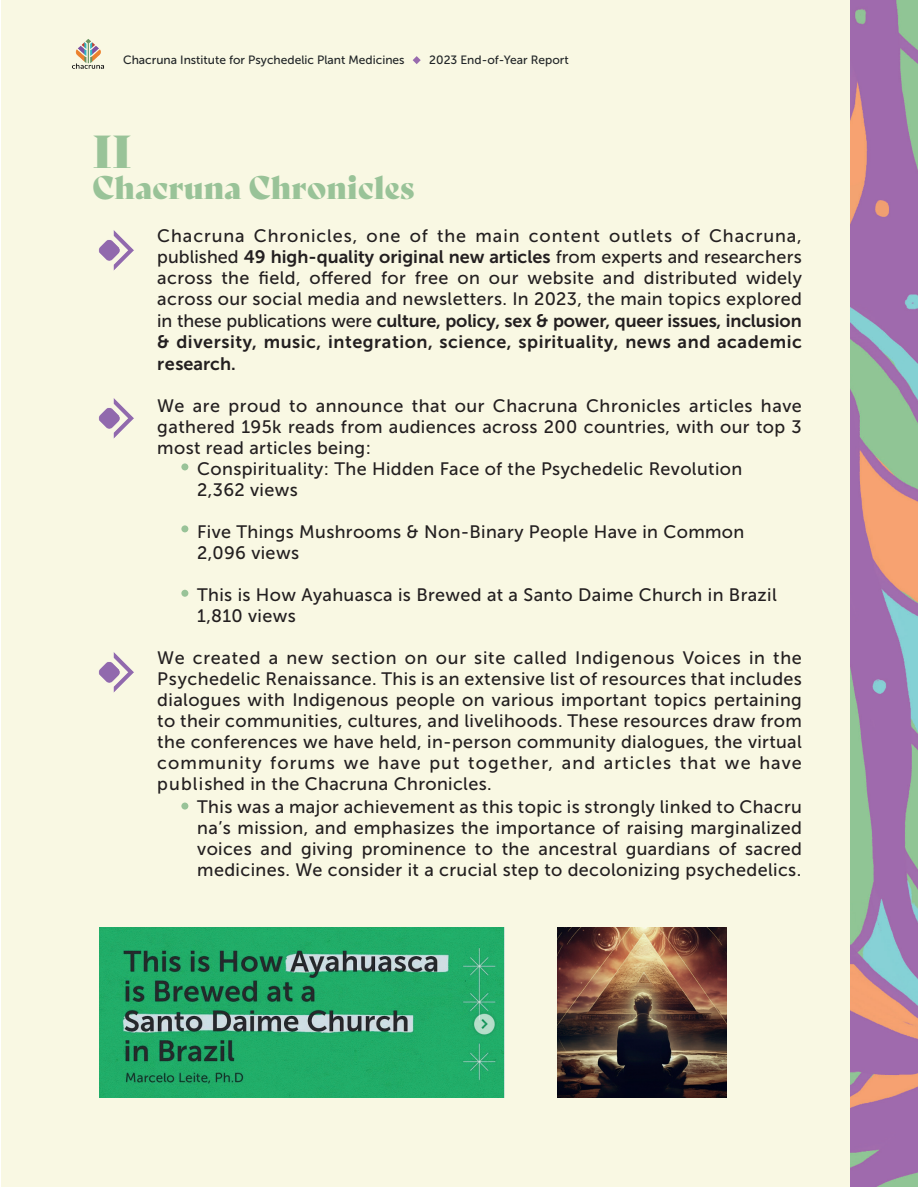
<style>
.page{position:relative;width:918px;height:1188px;background:#fff}
.page>*{position:absolute;margin:0;border:0;box-sizing:border-box;transform-origin:0 0}
.t1{font:45px "Bely Display";color:#99c398}
.t2{font:31.5px "Bely Display";color:#99c398}
.t3{font:18px/21px "Museo Sans 500";letter-spacing:.02em;color:#231f20;text-align:justify}
.t4{font:18px/21.6px "Museo Sans 700";letter-spacing:.03em;color:#231f20;text-align:justify}
.t5{font:12px "Museo Sans 500";color:#212527}
.s1{font-family:"Museo Sans 700"}
.s2{font-family:"Museo Sans 500"}
</style>
<div class="page">
<div style="left:1px;top:0;width:917px;height:1186px;background:#f9f8e3"></div>
<img style="left:850px;top:0;width:68px;height:1187px">
<svg style="left:413px;top:56px;width:8px;height:8px"></svg>
<img style="left:72px;top:39px;width:32px;height:30px">
<img style="left:98px;top:230px;width:36px;height:41px">
<img style="left:98px;top:398px;width:36px;height:41px">
<img style="left:98px;top:652px;width:36px;height:41px">
<div style="left:181px;top:463px;width:7px;height:7px;background:#99c398;border-radius:50%"></div>
<div style="left:181px;top:525px;width:7px;height:7px;background:#99c398;border-radius:50%"></div>
<div style="left:181px;top:590px;width:7px;height:7px;background:#99c398;border-radius:50%"></div>
<div style="left:181px;top:803px;width:7px;height:7px;background:#99c398;border-radius:50%"></div>
<img style="left:99px;top:928px;width:406px;height:169px">
<img style="left:557px;top:928px;width:169px;height:169px">
<p class="t5" style="left:123px;top:53px;width:283px">Chacruna Institute for Psychedelic Plant Medicines</p>
<p class="t5" style="left:429px;top:53px;width:141px">2023 End-of-Year Report</p>
<h1 class="t1" style="left:92px;top:116px;width:41px">II</h1>
<h2 class="t2" style="left:92px;top:162px;width:323px">Chacruna Chronicles</h2>
<p class="t3" style="left:157px;top:225px;width:646px">Chacruna Chronicles, one of the main content outlets of Chacruna, published <span class="s1">49 high-quality original new articles</span> from experts and researchers across the field, offered for free on our website and distributed widely across our social media and newsletters. In 2023, the main topics explored</p>
<p class="t4" style="left:157px;top:310px;width:646px"><span class="s2">in these publications were</span> culture, policy, sex &amp; power, queer issues, inclusion &amp; diversity, music, integration, science, spirituality, news and academic research.</p>
<p class="t3" style="left:157px;top:395px;width:646px">We are proud to announce that our Chacruna Chronicles articles have</p>
<p class="t3" style="left:157px;top:416px;width:646px">gathered 195k reads from audiences across 200 countries, with our top 3</p>
<p class="t3" style="left:157px;top:437px;width:215px">most read articles being:</p>
<p class="t3" style="left:197px;top:458px;width:547px">Conspirituality: The Hidden Face of the Psychedelic Revolution</p>
<p class="t3" style="left:197px;top:479px;width:102px">2,362 views</p>
<p class="t3" style="left:197px;top:521px;width:549px">Five Things Mushrooms &amp; Non-Binary People Have in Common<br>2,096 views</p>
<p class="t3" style="left:197px;top:584px;width:581px">This is How Ayahuasca is Brewed at a Santo Daime Church in Brazil<br>1,810 views</p>
<p class="t3" style="left:157px;top:647px;width:646px">We created a new section on our site called Indigenous Voices in the Psychedelic Renaissance. This is an extensive list of resources that includes dialogues with Indigenous people on various important topics pertaining to their communities, cultures, and livelihoods. These resources draw from the conferences we have held, in-person community dialogues, the virtual community forums we have put together, and articles that we have published in the Chacruna Chronicles.</p>
<p class="t3" style="left:197px;top:796px;width:606px">This was a major achievement as this topic is strongly linked to Chacru na’s mission, and emphasizes the importance of raising marginalized voices and giving prominence to the ancestral guardians of sacred medicines. We consider it a crucial step to decolonizing psychedelics.</p>
</div>
